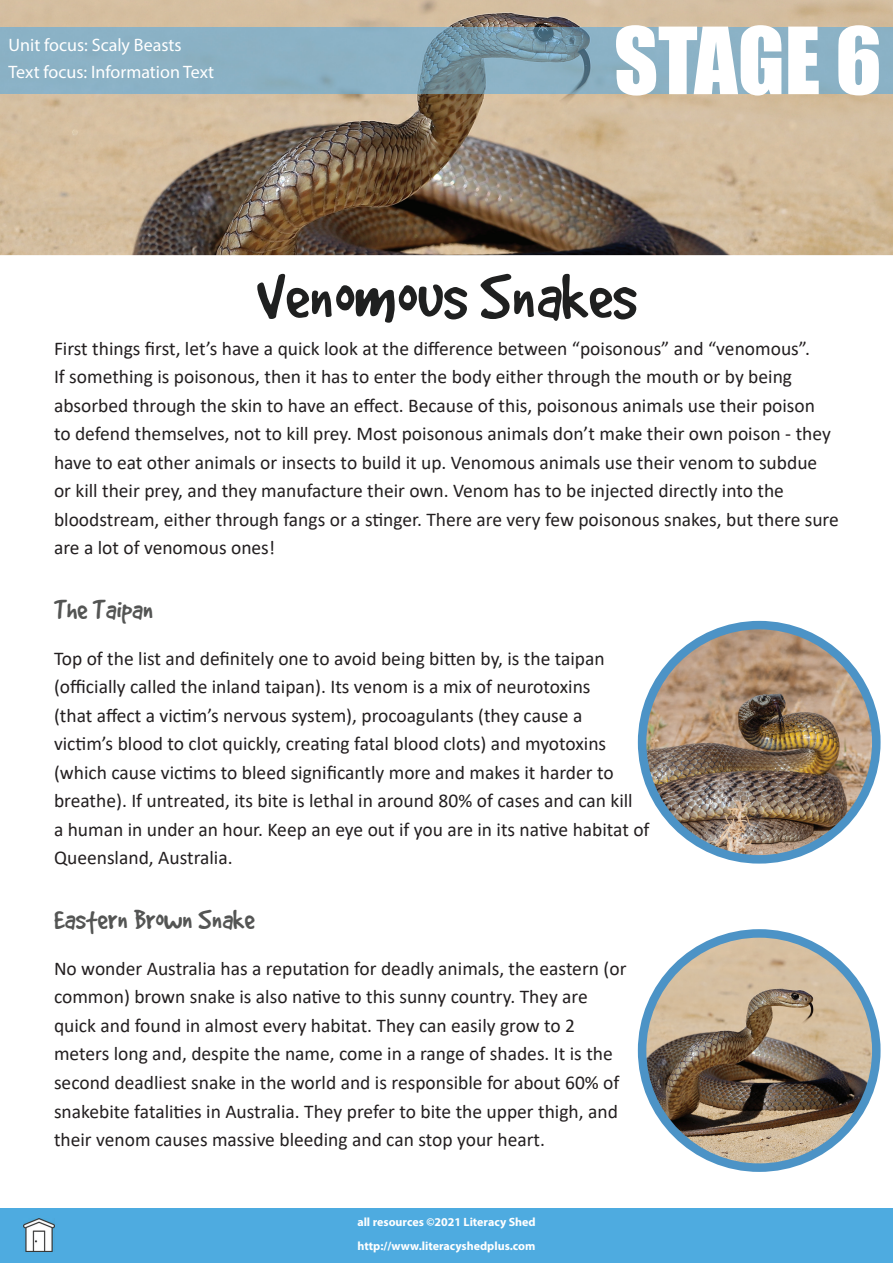
<style>
.page{position:relative;width:893px;height:1263px;background:#fff}
.page>*{position:absolute;margin:0;border:0;box-sizing:border-box;transform-origin:0 0}
.t1{font:85.5px "Impact";color:#fff}
.t2{font:70.5px "Good Dog Plain";color:#1f2020}
.t3{font:30px "Good Dog Plain";color:#545554}
.t4{font:19.5px/28.5px "Calibri";color:#231f20}
.t5{font:18px/27px "Myriad Pro";color:#fff}
.t6{font:700 12px/24px "Myriad Pro";color:#fff}
</style>
<div class="page">
<img style="left:0;top:0;width:893px;height:255px">
<img style="left:0;top:27px;width:893px;height:66px">
<div style="left:0;top:1209px;width:893px;height:54px;background:#4eabe0"></div>
<img style="left:23px;top:1218px;width:32px;height:34px">
<img style="left:642px;top:935px;width:234px;height:232px">
<div style="left:638px;top:929px;width:242px;height:243px;border:9px solid #4c93c6;border-radius:50%"></div>
<img style="left:642px;top:625px;width:234px;height:234px;border-radius:117px">
<div style="left:638px;top:621px;width:242px;height:242px;border:9px solid #4c93c6;border-radius:50%"></div>
<p class="t5" style="left:9px;top:31px;width:207px">Unit focus: Scaly Beasts<br>Text focus: Information Text</p>
<h1 class="t1" style="left:614px;top:-6px;width:269px">STAGE 6</h1>
<h2 class="t2" style="left:256px;top:263px;width:381px">Venomous Snakes</h2>
<p class="t4" style="left:54px;top:334px;width:786px">First things first, let’s have a quick look at the difference between “poisonous” and “venomous”.<br>If something is poisonous, then it has to enter the body either through the mouth or by being absorbed through the skin to have an effect. Because of this, poisonous animals use their poison<br>to defend themselves, not to kill prey. Most poisonous animals don’t make their own poison - they have to eat other animals or insects to build it up. Venomous animals use their venom to subdue or kill their prey, and they manufacture their own. Venom has to be injected directly into the bloodstream, either through fangs or a stinger. There are very few poisonous snakes, but there sure are a lot of venomous ones!</p>
<h3 class="t3" style="left:54px;top:595px;width:101px">The Taipan</h3>
<p class="t4" style="left:54px;top:644px;width:597px">Top of the list and definitely one to avoid being bitten by, is the taipan<br>(offi cially called the inland taipan). Its venom is a mix of neurotoxins<br>(that affect a victim’s nervous system), procoagulants (they cause a<br>victim’s blood to clot quickly, creating fatal blood clots) and myotoxins (which cause victims to bleed significantly more and makes it harder to breathe). If untreated, its bite is lethal in around 80% of cases and can kill<br>a human in under an hour. Keep an eye out if you are in its native habitat of Queensland, Australia.</p>
<h3 class="t3" style="left:54px;top:905px;width:202px">Eastern Brown Snake</h3>
<p class="t4" style="left:54px;top:954px;width:574px">No wonder Australia has a reputation for deadly animals, the eastern (or common) brown snake is also native to this sunny country. They are quick and found in almost every habitat. They can easily grow to 2 meters long and, despite the name, come in a range of shades. It is the second deadliest snake in the world and is responsible for about 60% of snakebite fatalities in Australia. They prefer to bite the upper thigh, and their venom causes massive bleeding and can stop your heart.</p>
<p class="t6" style="left:357px;top:1209px;width:180px">all resources ©2021 Literacy Shed http://www.literacyshedplus.com</p>
</div>
